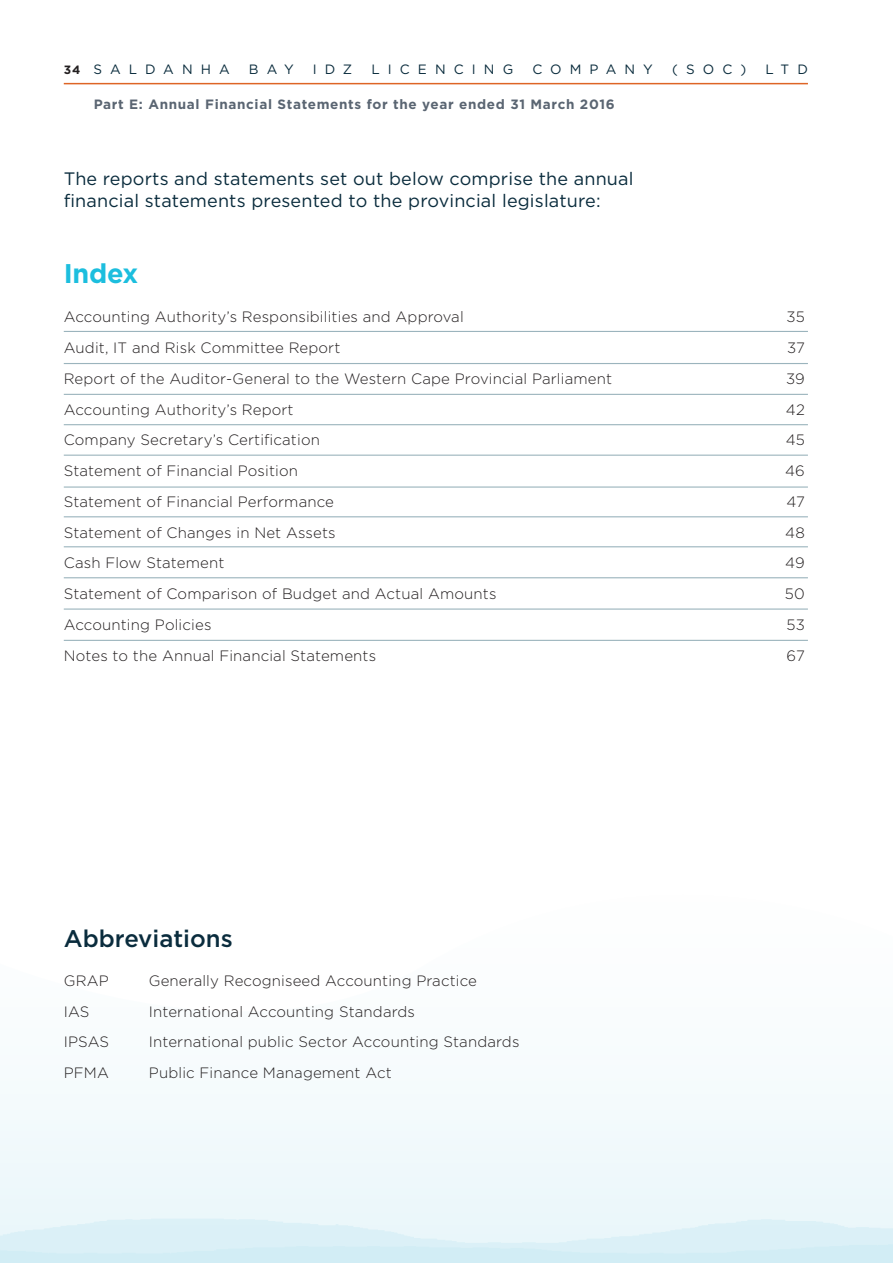
<style>
.page{position:relative;width:893px;height:1263px;background:#fff}
.page>*{position:absolute;margin:0;border:0;box-sizing:border-box;transform-origin:0 0}
.t1{font:700 27px "Gotham";letter-spacing:-.01em;color:#1cbede}
.t2{font:500 24px "Gotham";color:#0a2c3d}
.t3{font:18px/22.5px "Gotham";letter-spacing:.01em;color:#0a2c3d}
.t4{font:300 15px "Gotham";letter-spacing:.01em;color:#231f20}
.t5{font:700 13.5px "Gotham";letter-spacing:.05em;color:#5a6572}
.t6{font:13.5px "Gotham";letter-spacing:.6em;color:#0a2c3d}
.t7{font:700 12px "Gotham";color:#231f20}
</style>
<div class="page">
<hr style="left:64px;top:83px;width:744px;height:1px;background:#de6526">
<svg style="left:0;top:1094px;width:893px;height:169px;fill:#eef8fb"></svg>
<hr style="left:64px;top:363px;width:744px;height:1px;background:#9bb4bd">
<hr style="left:64px;top:331px;width:744px;height:1px;background:#9bb4bd">
<hr style="left:64px;top:394px;width:744px;height:1px;background:#9bb4bd">
<hr style="left:64px;top:424px;width:744px;height:1px;background:#9bb4bd">
<hr style="left:64px;top:455px;width:744px;height:1px;background:#9bb4bd">
<hr style="left:64px;top:486px;width:744px;height:2px;background:#9bb4bd">
<hr style="left:64px;top:516px;width:744px;height:1px;background:#9bb4bd">
<hr style="left:64px;top:546px;width:744px;height:1px;background:#9bb4bd">
<hr style="left:64px;top:577px;width:744px;height:1px;background:#9bb4bd">
<hr style="left:64px;top:608px;width:744px;height:2px;background:#9bb4bd">
<hr style="left:64px;top:640px;width:744px;height:1px;background:#9bb4bd">
<p class="t7" style="left:64px;top:62px;width:18px">34</p>
<p class="t6" style="left:93px;top:60px;width:138px">SALDANHA</p>
<p class="t6" style="left:249px;top:60px;width:46px">BAY</p>
<p class="t6" style="left:313px;top:60px;width:41px">IDZ</p>
<p class="t6" style="left:371px;top:60px;width:143px">LICENCING</p>
<p class="t6" style="left:532px;top:60px;width:122px">COMPANY</p>
<p class="t6" style="left:672px;top:60px;width:76px">(SOC)</p>
<p class="t6" style="left:765px;top:60px;width:44px">LTD</p>
<p class="t5" style="left:94px;top:95px;width:523px">Part E: Annual Financial Statements for the year ended 31 March 2016</p>
<p class="t3" style="left:64px;top:166px;width:571px">The reports and statements set out below comprise the annual financial statements presented to the provincial legislature:</p>
<h1 class="t1" style="left:64px;top:256px;width:76px">Index</h1>
<p class="t4" style="left:64px;top:308px;width:402px">Accounting Authority’s Responsibilities and Approval</p>
<p class="t4" style="left:786px;top:308px;width:20px">35</p>
<p class="t4" style="left:64px;top:338px;width:278px">Audit, IT and Risk Committee Report</p>
<p class="t4" style="left:787px;top:338px;width:19px">37</p>
<p class="t4" style="left:64px;top:369px;width:550px">Report of the Auditor-General to the Western Cape Provincial Parliament</p>
<p class="t4" style="left:786px;top:369px;width:20px">39</p>
<p class="t4" style="left:64px;top:400px;width:231px">Accounting Authority’s Report</p>
<p class="t4" style="left:786px;top:400px;width:20px">42</p>
<p class="t4" style="left:64px;top:431px;width:258px">Company Secretary’s Certification</p>
<p class="t4" style="left:786px;top:431px;width:21px">45</p>
<p class="t4" style="left:64px;top:461px;width:236px">Statement of Financial Position</p>
<p class="t4" style="left:785px;top:461px;width:21px">46</p>
<p class="t4" style="left:64px;top:492px;width:272px">Statement of Financial Performance</p>
<p class="t4" style="left:786px;top:492px;width:20px">47</p>
<p class="t4" style="left:64px;top:523px;width:273px">Statement of Changes in Net Assets</p>
<p class="t4" style="left:785px;top:523px;width:21px">48</p>
<p class="t4" style="left:64px;top:554px;width:162px">Cash Flow Statement</p>
<p class="t4" style="left:785px;top:554px;width:21px">49</p>
<p class="t4" style="left:64px;top:584px;width:434px">Statement of Comparison of Budget and Actual Amounts</p>
<p class="t4" style="left:785px;top:584px;width:21px">50</p>
<p class="t4" style="left:64px;top:615px;width:149px">Accounting Policies</p>
<p class="t4" style="left:786px;top:615px;width:20px">53</p>
<p class="t4" style="left:64px;top:646px;width:314px">Notes to the Annual Financial Statements</p>
<p class="t4" style="left:787px;top:646px;width:20px">67</p>
<h2 class="t2" style="left:64px;top:922px;width:170px">Abbreviations</h2>
<p class="t4" style="left:64px;top:971px;width:46px">GRAP</p>
<p class="t4" style="left:149px;top:971px;width:330px">Generally Recogniseed Accounting Practice</p>
<p class="t4" style="left:64px;top:1002px;width:27px">IAS</p>
<p class="t4" style="left:149px;top:1002px;width:268px">International Accounting Standards</p>
<p class="t4" style="left:64px;top:1032px;width:47px">IPSAS</p>
<p class="t4" style="left:149px;top:1032px;width:372px">International public Sector Accounting Standards</p>
<p class="t4" style="left:64px;top:1063px;width:47px">PFMA</p>
<p class="t4" style="left:149px;top:1063px;width:244px">Public Finance Management Act</p>
</div>
